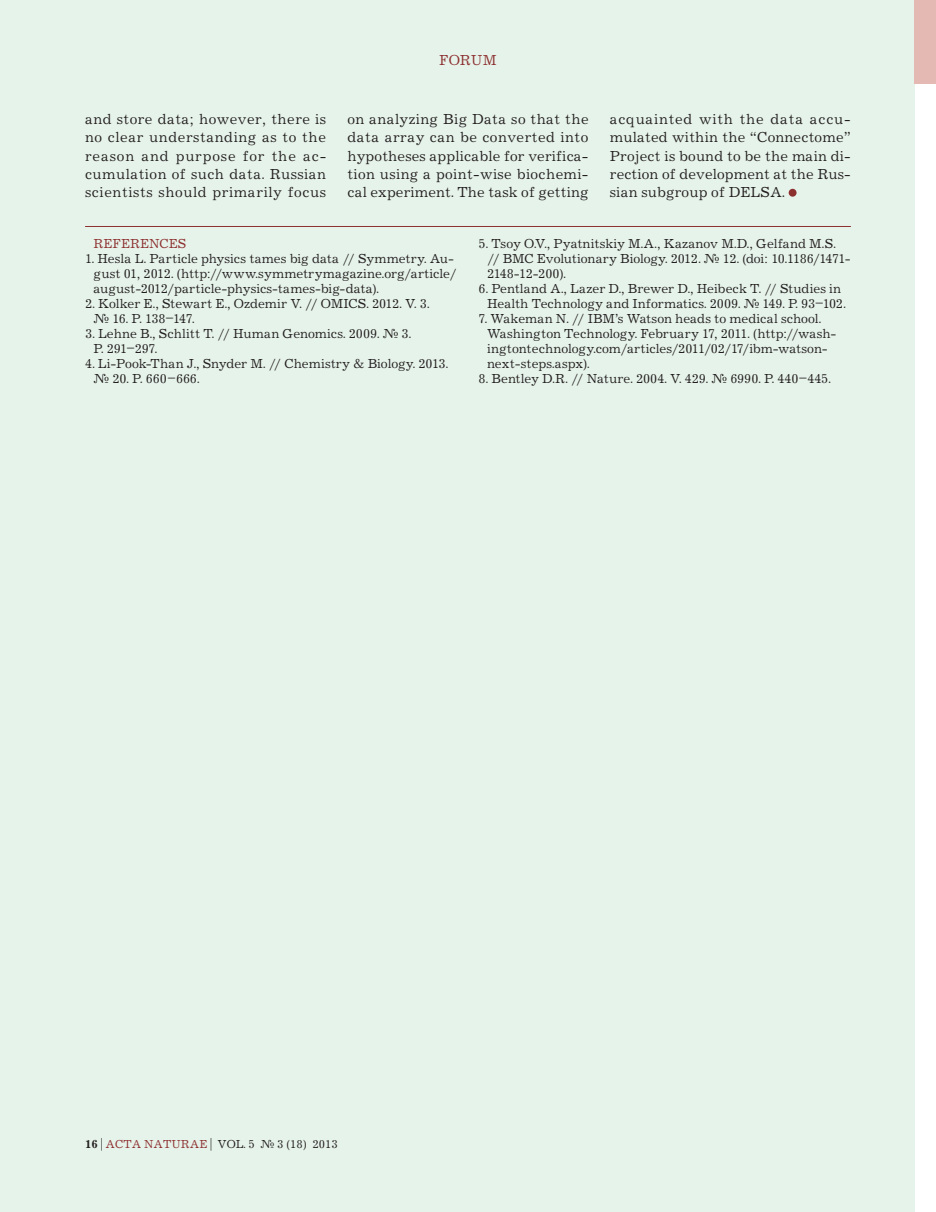
<style>
.page{position:relative;width:936px;height:1212px;background:#fff}
.page>*{position:absolute;margin:0;border:0;box-sizing:border-box;transform-origin:0 0}
.t1{font:15px/18.1px "Journal C";letter-spacing:.01em;color:#231f20;text-align:justify}
.t2{font:15px "Journal C";color:#8c2f2f}
.t3{font:13.5px/15px "Journal C";letter-spacing:-.01em;color:#231f20}
.t4{font:13.5px "Journal C";color:#8c2f2f}
.t5{font:12px "Journal C";color:#231f20}
.s1{font-weight:700}
.s2{color:#8c2f2f}
</style>
<div class="page">
<div style="left:0;top:0;width:914px;height:1212px;background:#e6f3ea"></div>
<div style="left:914px;top:0;width:21px;height:84px;background:#e5b9b3"></div>
<div style="left:788px;top:189px;width:8px;height:8px;background:#8c2f2f;border-radius:50%"></div>
<hr style="left:85px;top:226px;width:765px;height:1px;background:#8c2f2f">
<p class="t2" style="left:439px;top:52px;width:59px">FORUM</p>
<p class="t1" style="left:85px;top:111px;width:243px">and store data; however, there is no clear understanding as to the reason and purpose for the ac&shy;cumulation of such data. Russian scientists should primarily focus</p>
<p class="t1" style="left:347px;top:111px;width:243px">on analyzing Big Data so that the data array can be converted into hypotheses applicable for verifica&shy;tion using a point-wise biochemi&shy;cal experiment. The task of getting</p>
<p class="t1" style="left:609px;top:111px;width:243px">acquainted with the data accu&shy;mulated within the “Connectome” Project is bound to be the main di&shy;rection of development at the Rus&shy;sian subgroup of DELSA.</p>
<p class="t4" style="left:94px;top:236px;width:38px">REFERENCE</p>
<p class="t4" style="left:178px;top:236px;width:10px">S</p>
<p class="t3" style="left:94px;top:252px;width:364px;text-indent:-9px">1. Hesla L. Particle physics tames big data // Symmetry. Au&shy;gust 01, 2012. (http://www.symmetrymagazine.org/article/ august-2012/particle-physics-tames-big-data).</p>
<p class="t3" style="left:94px;top:297px;width:337px;text-indent:-9px">2. Kolker E., Stewart E., Ozdemir V. // OMICS. 2012. V. 3. № 16. P. 138–147.</p>
<p class="t3" style="left:94px;top:327px;width:319px;text-indent:-9px">3. Lehne B., Schlitt T. // Human Genomics. 2009. № 3.<br>Р. 291–297.</p>
<p class="t3" style="left:94px;top:357px;width:356px;text-indent:-9px">4. Li-Pook-Than J., Snyder M. // Chemistry &amp; Biology. 2013. № 20. P. 660–666.</p>
<p class="t3" style="left:487px;top:237px;width:365px;text-indent:-9px">5. Tsoy O.V., Pyatnitskiy M.A., Kazanov M.D., Gelfand M.S. // BMC Evolutionary Biology. 2012. № 12. (doi: 10.1186/1471-<br>2148-12-200).</p>
<p class="t3" style="left:487px;top:282px;width:360px;text-indent:-8px">6. Pentland A., Lazer D., Brewer D., Heibeck T. // Studies in<br>Health Technology and Informatics. 2009. № 149. Р. 93–102.</p>
<p class="t3" style="left:487px;top:312px;width:351px;text-indent:-9px">7. Wakeman N. // IBM’s Watson heads to medical school.<br>Washington Technology. February 17, 2011. (http://wash&shy;ingtontechnology.com/articles/2011/02/17/ibm-watson&shy;next-steps.aspx).</p>
<p class="t3" style="left:478px;top:372px;width:354px">8. Bentley D.R. // Nature. 2004. V. 429. № 6990. Р. 440–445.</p>
<p class="t5" style="left:85px;top:1137px;width:254px"><span class="s1">16</span> | <span class="s2">Acta naturae</span> | VOL. 5 № 3 (18) 2013</p>
</div>
